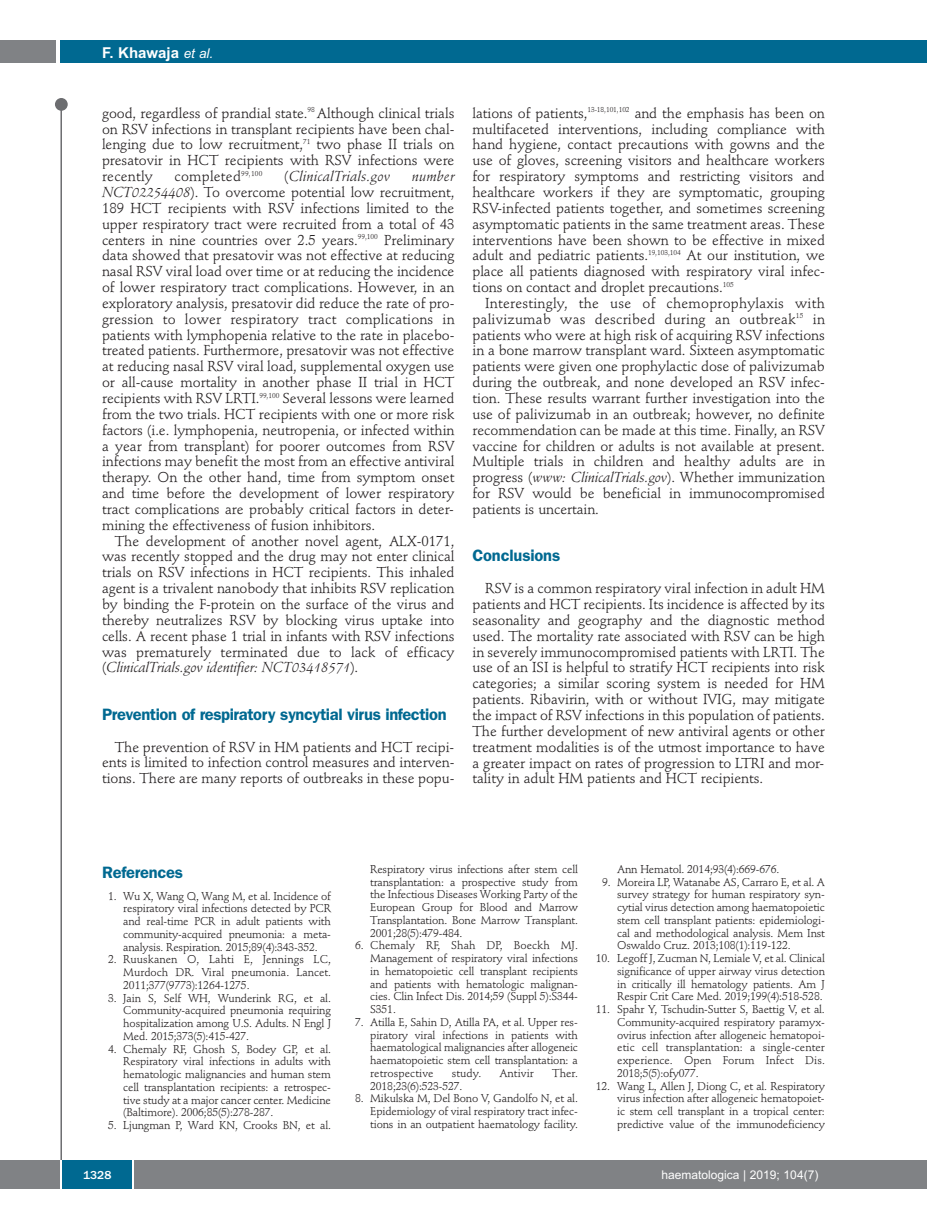
<style>
.page{position:relative;width:927px;height:1225px;background:#fff}
.page>*{position:absolute;margin:0;border:0;box-sizing:border-box;transform-origin:0 0}
.t1{font:600 16.5px "Franklin Gothic";letter-spacing:-.025em;color:#006991}
.t2{font:700 15px "Arial";color:#fff}
.t3{font:14.25px/15.9px "Stempel Schneidler";letter-spacing:-.005em;color:#231f20;text-align:justify}
.t4{font:italic 14.25px "Stempel Schneidler";letter-spacing:.015em;color:#231f20}
.t5{font:14.25px "Stempel Schneidler";letter-spacing:.015em;color:#231f20}
.t6{font:12px "Arial";color:#fff}
.t7{font:500 12px "Franklin Gothic";color:#fff}
.t8{font:11.25px/12.8px "Stempel Schneidler";letter-spacing:-.015em;color:#231f20;text-align:justify}
.t9{font:11.25px "Stempel Schneidler";letter-spacing:.005em;color:#231f20}
.s1{font-weight:400;font-style:italic;font-size:13.5px}
.s2{font-style:italic}
.s3{font-style:normal}
</style>
<div class="page">
<div style="left:911px;top:40px;width:16px;height:22px;background:#006991"></div>
<div style="left:910px;top:1160px;width:17px;height:28px;background:#808285"></div>
<div style="left:55px;top:98px;width:13px;height:13px;background:#6c6d70;border-radius:50%"></div>
<hr style="left:60px;top:101px;width:2px;height:1061px;background:#6c6d70">
<div style="left:60px;top:40px;width:852px;height:22px;background:#006991"></div>
<div style="left:0;top:40px;width:56px;height:22px;background:#808285"></div>
<div style="left:0;top:1160px;width:911px;height:28px;background:#808285"></div>
<div style="left:62px;top:1160px;width:71px;height:28px;background:#006991"></div>
<hr style="left:60px;top:1160px;width:2px;height:28px;background:#fff">
<svg style="left:133px;top:1160px;width:1px;height:28px"></svg>
<p class="t2" style="left:102px;top:44px;width:113px">F. Khawaja <span class="s1">et al.</span></p>
<p class="t3" style="left:102px;top:106px;width:354px">good, regardless of prandial state.<sup>98</sup> Although clinical trials on RSV infections in transplant recipients have been chal&shy;lenging due to low recruitment,<sup>71</sup> two phase II trials on presatovir in HCT recipients with RSV infections were recently</p>
<p class="t3" style="left:102px;top:170px;width:354px;text-indent:310px"><span class="s2">number NCT02254408</span>). To overcome potential low recruitment, 189 HCT recipients with RSV infections limited to the upper respiratory tract were recruited from a total of 43 centers in nine countries over 2.5 years.<sup>99,100</sup> Preliminary data showed that presatovir was not effective at reducing nasal RSV viral load over time or at reducing the incidence of lower respiratory tract complications. However, in an exploratory analysis, presatovir did reduce the rate of pro&shy;gression to lower respiratory tract complications in patients with lymphopenia relative to the rate in placebo&shy;treated patients. Furthermore, presatovir was not effective at reducing nasal RSV viral load, supplemental oxygen use or all-cause mortality in another phase II trial in HCT recipients with RSV LRTI.<sup>99,100</sup> Several lessons were learned from the two trials. HCT recipients with one or more risk factors (i.e. lymphopenia, neutropenia, or infected within a year from transplant) for poorer outcomes from RSV infections may benefit the most from an effective antiviral therapy. On the other hand, time from symptom onset and time before the development of lower respiratory tract complications are probably critical factors in deter&shy;mining the effectiveness of fusion inhibitors.</p>
<p class="t3" style="left:102px;top:534px;width:354px;text-indent:13px">The development of another novel agent, ALX-0171, was recently stopped and the drug may not enter clinical trials on RSV infections in HCT recipients. This inhaled agent is a trivalent nanobody that inhibits RSV replication by binding the F-protein on the surface of the virus and thereby neutralizes RSV by blocking virus uptake into cells. A recent phase 1 trial in infants with RSV infections was prematurely terminated due to lack of efficacy (<span class="s2">ClinicalTrials.gov identifier: NCT03418571</span>).</p>
<p class="t1" style="left:102px;top:708px;width:346px">Prevention of respiratory syncytial virus infection</p>
<p class="t3" style="left:102px;top:740px;width:354px;text-indent:13px">The prevention of RSV in HM patients and HCT recipi&shy;ents is limited to infection control measures and interven&shy;tions. There are many reports of outbreaks in these popu-</p>
<p class="t5" style="left:175px;top:170px;width:89px">completed<sup>99,100</sup></p>
<p class="t4" style="left:284px;top:170px;width:107px"><span class="s3">(</span>ClinicalTrials.gov</p>
<p class="t3" style="left:472px;top:106px;width:354px">lations of patients,<sup>13-18,101,102</sup> and the emphasis has been on multifaceted interventions, including compliance with hand hygiene, contact precautions with gowns and the use of gloves, screening visitors and healthcare workers for respiratory symptoms and restricting visitors and healthcare workers if they are symptomatic, grouping RSV-infected patients together, and sometimes screening asymptomatic patients in the same treatment areas. These interventions have been shown to be effective in mixed adult and pediatric patients.<sup>19,103,104</sup> At our institution, we place all patients diagnosed with respiratory viral infec&shy;tions on contact and droplet precautions.<sup>105</sup></p>
<p class="t3" style="left:472px;top:296px;width:354px;text-indent:13px">Interestingly, the use of chemoprophylaxis with palivizumab was described during an outbreak<sup>15</sup> in patients who were at high risk of acquiring RSV infections in a bone marrow transplant ward. Sixteen asymptomatic patients were given one prophylactic dose of palivizumab during the outbreak, and none developed an RSV infec&shy;tion. These results warrant further investigation into the use of palivizumab in an outbreak; however, no definite recommendation can be made at this time. Finally, an RSV vaccine for children or adults is not available at present.<br>Multiple trials in children and healthy adults are in progress (<span class="s2">www: ClinicalTrials.gov</span>). Whether immunization for RSV would be beneficial in immunocompromised patients is uncertain.</p>
<p class="t1" style="left:472px;top:550px;width:89px">Conclusions</p>
<p class="t3" style="left:472px;top:581px;width:354px;text-indent:13px">RSV is a common respiratory viral infection in adult HM patients and HCT recipients. Its incidence is affected by its seasonality and geography and the diagnostic method used. The mortality rate associated with RSV can be high in severely immunocompromised patients with LRTI. The use of an ISI is helpful to stratify HCT recipients into risk categories; a similar scoring system is needed for HM patients. Ribavirin, with or without IVIG, may mitigate the impact of RSV infections in this population of patients.<br>The further development of new antiviral agents or other treatment modalities is of the utmost importance to have a greater impact on rates of progression to LTRI and mor&shy;tality in adult HM patients and HCT recipients.</p>
<p class="t1" style="left:102px;top:867px;width:82px">References</p>
<p class="t8" style="left:123px;top:890px;width:209px;text-indent:-15px">1. Wu X, Wang Q, Wang M, et al. Incidence of respiratory viral infections detected by PCR and real-time PCR in adult patients with community-acquired pneumonia: a meta&shy;analysis. Respiration. 2015;89(4):343-352.</p>
<p class="t8" style="left:123px;top:954px;width:209px;text-indent:-15px">2. Ruuskanen O, Lahti E, Jennings LC, Murdoch DR. Viral pneumonia. Lancet.<br>2011;377(9773):1264-1275.</p>
<p class="t8" style="left:123px;top:992px;width:209px;text-indent:-15px">3. Jain S, Self WH, Wunderink RG, et al.<br>Community-acquired pneumonia requiring hospitalization among U.S. Adults. N Engl J Med. 2015;373(5):415-427.</p>
<p class="t8" style="left:123px;top:1043px;width:209px;text-indent:-15px">4. Chemaly RF, Ghosh S, Bodey GP, et al.<br>Respiratory viral infections in adults with hematologic malignancies and human stem cell transplantation recipients: a retrospec&shy;tive study at a major cancer center. Medicine (Baltimore). 2006;85(5):278-287.</p>
<p class="t8" style="left:108px;top:1120px;width:224px">5. Ljungman P, Ward KN, Crooks BN, et al.</p>
<p class="t8" style="left:370px;top:864px;width:209px">Respiratory virus infections after stem cell transplantation: a prospective study from the Infectious Diseases Working Party of the European Group for Blood and Marrow Transplantation. Bone Marrow Transplant.<br>2001;28(5):479-484.</p>
<p class="t8" style="left:370px;top:940px;width:209px;text-indent:-15px">6. Chemaly RF, Shah DP, Boeckh MJ.<br>Management of respiratory viral infections in hematopoietic cell transplant recipients and patients with hematologic malignan&shy;cies. Clin Infect Dis. 2014;59 (Suppl 5):S344- S351.</p>
<p class="t8" style="left:370px;top:1016px;width:209px;text-indent:-15px">7. Atilla E, Sahin D, Atilla PA, et al. Upper res&shy;piratory viral infections in patients with haematological malignancies after allogeneic haematopoietic stem cell transplantation: a retrospective</p>
<p class="t8" style="left:452px;top:1067px;width:31px">study.</p>
<p class="t9" style="left:499px;top:1068px;width:36px">Antivir</p>
<p class="t8" style="left:552px;top:1067px;width:27px">Ther.</p>
<p class="t8" style="left:370px;top:1080px;width:94px">2018;23(6):523-527.</p>
<p class="t8" style="left:370px;top:1093px;width:209px;text-indent:-15px">8. Mikulska M, Del Bono V, Gandolfo N, et al.<br>Epidemiology of viral respiratory tract infec&shy;tions in an outpatient haematology facility.</p>
<p class="t8" style="left:617px;top:863px;width:164px">Ann Hematol. 2014;93(4):669-676.</p>
<p class="t8" style="left:617px;top:876px;width:209px;text-indent:-15px">9. Moreira LP, Watanabe AS, Carraro E, et al. A survey strategy for human respiratory syn&shy;cytial virus detection among haematopoietic stem cell transplant patients: epidemiologi&shy;cal and methodological analysis. Mem Inst Oswaldo Cruz. 2013;108(1):119-122.</p>
<p class="t8" style="left:617px;top:953px;width:209px;text-indent:-21px">10. Legoff J, Zucman N, Lemiale V, et al. Clinical significance of upper airway virus detection in critically ill hematology patients. Am J Respir Crit Care Med. 2019;199(4):518-528.</p>
<p class="t8" style="left:617px;top:1004px;width:209px;text-indent:-21px">11. Spahr Y, Tschudin-Sutter S, Baettig V, et al.<br>Community-acquired respiratory paramyx&shy;ovirus infection after allogeneic hematopoi&shy;etic cell transplantation: a single-center experience. Open Forum Infect Dis.<br>2018;5(5):ofy077.</p>
<p class="t8" style="left:617px;top:1080px;width:209px;text-indent:-21px">12. Wang L, Allen J, Diong C, et al. Respiratory virus infection after allogeneic hematopoiet&shy;ic stem cell transplant in a tropical center: predictive value of the immunodeficiency</p>
<p class="t7" style="left:83px;top:1167px;width:30px">1328</p>
<p class="t6" style="left:661px;top:1167px;width:158px">haematologica | 2019; 104(7)</p>
</div>
